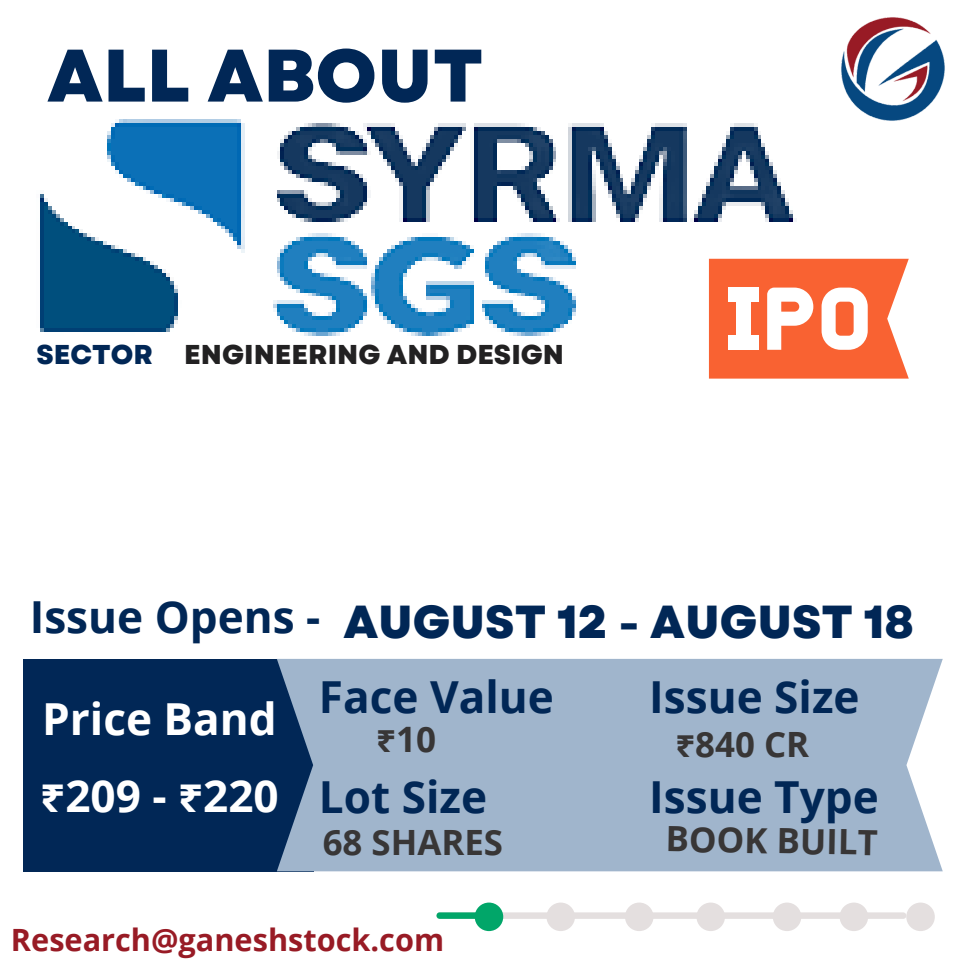
<style>
.page{position:relative;width:968px;height:968px;background:#fff}
.page>*{position:absolute;margin:0;border:0;box-sizing:border-box;transform-origin:0 0}
.t1{font:800 74.2px "Garet";color:#012756}
.t2{font:800 46.2px "Garet";color:#012756}
.t3{font:700 44.1px "Open Sans";color:#012756}
.t4{font:700 44.1px/77.1px "Open Sans";color:#fff}
.t5{font:700 35px "Open Sans";color:#383636}
.t6{font:700 34.8px "Open Sans";color:#383636}
.t7{font:700 30.7px "Open Sans";color:#981b25}
.t8{font:800 27.2px "Garet";color:#222122}
.s1{color:#012756}
.s2{color:#fff}
.s3{font-family:"Open Sans";font-weight:700;font-size:44.1px}
.s4{font-family:"Noto Sans Gurmukhi"}
</style>
<div class="page">
<img style="left:839px;top:16px;width:107px;height:106px;border-radius:50%">
<div style="left:439px;top:912px;width:464px;height:6px;background:#e4dfdf"></div>
<div style="left:625px;top:902px;width:28px;height:29px;background:#e4dfdf;border-radius:50%"></div>
<div style="left:546px;top:902px;width:29px;height:29px;background:#e4dfdf;border-radius:50%"></div>
<div style="left:474px;top:902px;width:29px;height:29px;background:#01a669;border-radius:50%"></div>
<div style="left:696px;top:902px;width:29px;height:29px;background:#e4dfdf;border-radius:50%"></div>
<div style="left:772px;top:902px;width:29px;height:29px;background:#e4dfdf;border-radius:50%"></div>
<div style="left:839px;top:902px;width:29px;height:29px;background:#e4dfdf;border-radius:50%"></div>
<div style="left:439px;top:912px;width:47px;height:6px;background:#01a669"></div>
<img style="left:40px;top:87px;width:820px;height:249px">
<div style="left:23px;top:659px;width:290px;height:212px;background:#012756"></div>
<div style="left:277px;top:659px;width:665px;height:212px;background:#a0b5cc"></div>
<div style="left:906px;top:902px;width:28px;height:29px;background:#e4dfdf;border-radius:50%"></div>
<svg style="left:662px;top:230px;width:247px;height:149px"></svg>
<h1 class="t1" style="left:47px;top:22px;width:438px">ALL ABOUT</h1>
<p class="t8" style="left:36px;top:335px;width:529px"><span class="s1">SECTOR</span> <span class="s2">-</span> ENGINEERING AND DESIGN</p>
<p class="t2" style="left:30px;top:588px;width:885px"><span class="s3">Issue Opens -</span> AUGUST 12 - AUGUST 18</p>
<p class="t4" style="left:40px;top:679px;width:240px">Price Band <span class="s4">₹</span>209 - <span class="s4">₹</span>220</p>
<p class="t3" style="left:319px;top:666px;width:236px">Face Value</p>
<p class="t5" style="left:376px;top:714px;width:61px"><span class="s4">₹</span>10</p>
<p class="t3" style="left:319px;top:765px;width:170px">Lot Size</p>
<p class="t6" style="left:323px;top:818px;width:182px">68 SHARES</p>
<p class="t7" style="left:11px;top:918px;width:434px">Research@ganeshstock.com</p>
<p class="t3" style="left:649px;top:666px;width:212px">Issue Size</p>
<p class="t6" style="left:675px;top:719px;width:135px"><span class="s4">₹</span>840 CR</p>
<p class="t3" style="left:649px;top:765px;width:231px">Issue Type</p>
<p class="t6" style="left:666px;top:814px;width:214px;rotate:1deg">BOOK BUILT</p>
</div>
